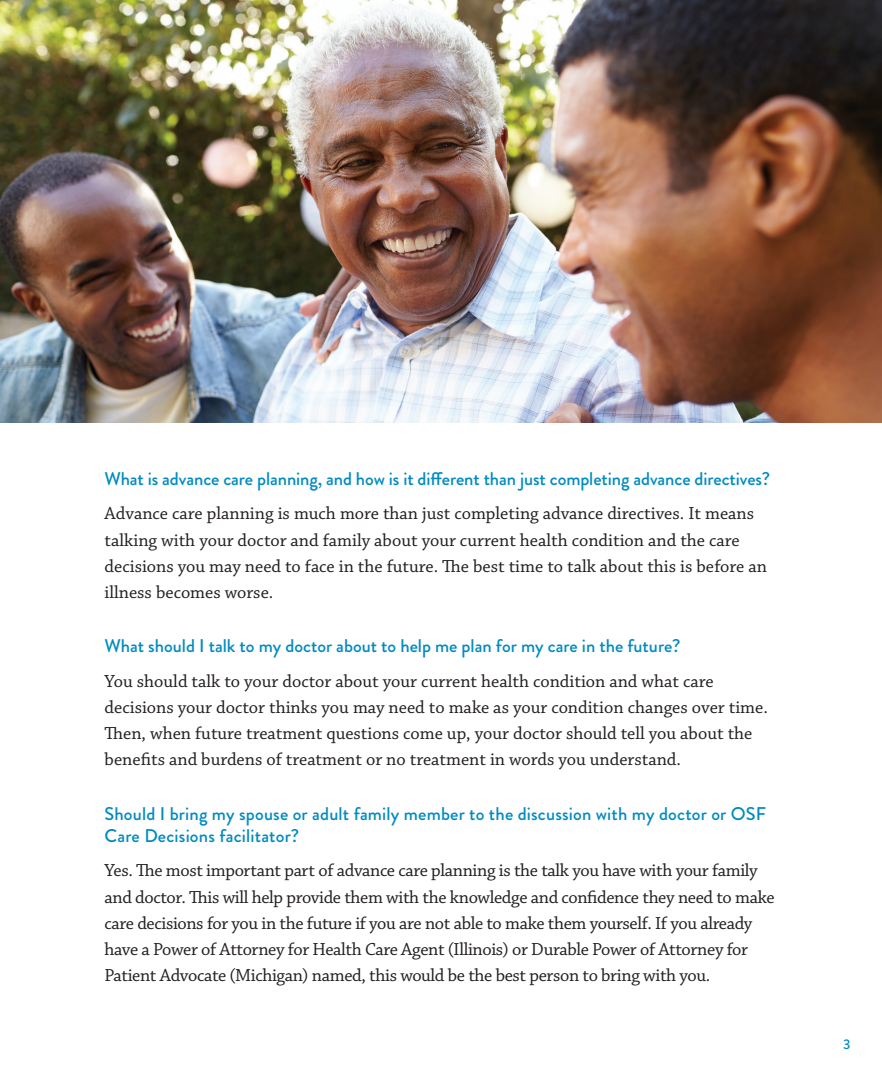
<style>
.page{position:relative;width:882px;height:1071px;background:#fff}
.page>*{position:absolute;margin:0;border:0;box-sizing:border-box;transform-origin:0 0}
.Body_Copy{font:18.38px/26.2px "Chaparral Pro";letter-spacing:-.005em;color:#231f20}
.t1{font:500 18.38px/22.8px "Brandon Grotesque";color:#008bc1}
.t2{font:500 14px "Brandon Grotesque";color:#008bc1}
</style>
<div class="page">
<img style="left:0;top:0;width:882px;height:422px">
<p class="t1" style="left:105px;top:468px;width:667px">What is advance care planning, and how is it different than just completing advance directives?</p>
<p class="Body_Copy" style="left:105px;top:501px;width:664px">Advance care planning is much more than just completing advance directives. It means talking with your doctor and family about your current health condition and the care decisions you may need to face in the future. The best time to talk about this is before an illness becomes worse.</p>
<p class="t1" style="left:105px;top:635px;width:577px">What should I talk to my doctor about to help me plan for my care in the future?</p>
<p class="Body_Copy" style="left:105px;top:668px;width:665px">You should talk to your doctor about your current health condition and what care decisions your doctor thinks you may need to make as your condition changes over time.<br>Then, when future treatment questions come up, your doctor should tell you about the benefits and burdens of treatment or no treatment in words you understand.</p>
<p class="t1" style="left:105px;top:802px;width:663px">Should I bring my spouse or adult family member to the discussion with my doctor or OSF<br>Care Decisions facilitator?</p>
<p class="Body_Copy" style="left:105px;top:858px;width:672px">Yes. The most important part of advance care planning is the talk you have with your family and doctor. This will help provide them with the knowledge and confidence they need to make care decisions for you in the future if you are not able to make them yourself. If you already have a Power of Attorney for Health Care Agent (Illinois) or Durable Power of Attorney for Patient Advocate (Michigan) named, this would be the best person to bring with you.</p>
<p class="t2" style="left:843px;top:1035px;width:9px">3</p>
</div>
